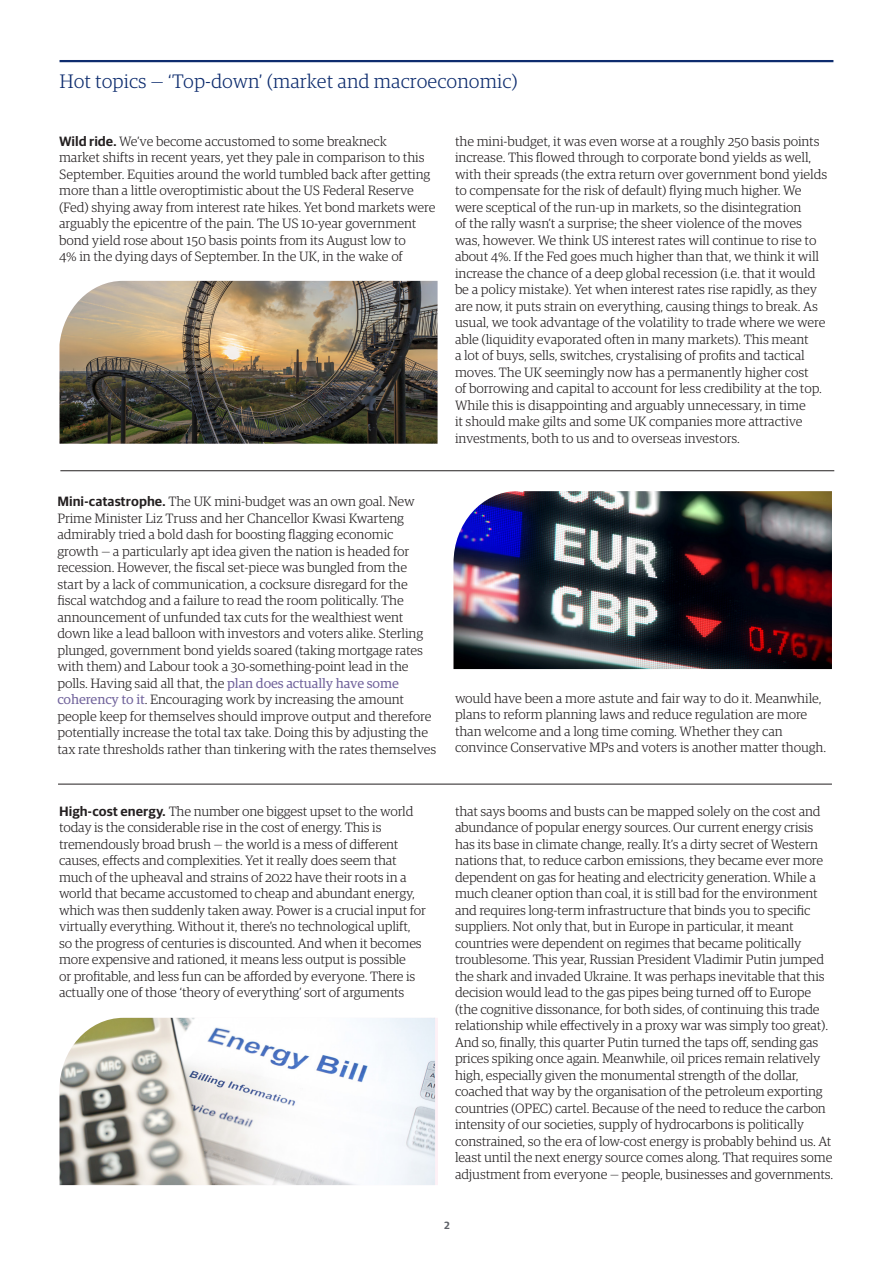
<style>
.page{position:relative;width:893px;height:1263px;background:#fff}
.page>*{position:absolute;margin:0;border:0;box-sizing:border-box;transform-origin:0 0}
.Part_headings{font:300 19.5px "Guardian RTB Egyp";color:#0d2c6e}
.Fund_commentary{font:300 13.5px/16.5px "Guardian RTB Egyp";letter-spacing:-.015em;color:#231f20}
.t1{font:600 10.5px "Guardian RTB Sans";color:#5d6067}
.s1{font-family:"Guardian RTB Sans";font-weight:600}
.s2{font-weight:400;color:#70629b}
</style>
<div class="page">
<hr style="left:60px;top:60px;width:773px;height:2px;background:#0d2c6e">
<hr style="left:60px;top:470px;width:774px;height:1px;background:#231f20">
<hr style="left:58px;top:784px;width:774px;height:1px;background:#231f20">
<img style="left:60px;top:281px;width:378px;height:163px">
<img style="left:453px;top:491px;width:379px;height:178px">
<img style="left:60px;top:1018px;width:375px;height:167px">
<p class="Part_headings" style="left:60px;top:68px;width:460px">Hot topics — ‘Top-down’ (market and macroeconomic)</p>
<p class="Fund_commentary" style="left:59px;top:132px;width:378px"><span class="s1">Wild ride.</span> We’ve become accustomed to some breakneck<br>market shifts in recent years, yet they pale in comparison to this September. Equities around the world tumbled back after getting more than a little overoptimistic about the US Federal Reserve (Fed) shying away from interest rate hikes. Yet bond markets were arguably the epicentre of the pain. The US 10-year government bond yield rose about 150 basis points from its August low to<br>4% in the dying days of September. In the UK, in the wake of</p>
<p class="Fund_commentary" style="left:455px;top:132px;width:374px">the mini-budget, it was even worse at a roughly 250 basis points increase. This flowed through to corporate bond yields as well, with their spreads (the extra return over government bond yields to compensate for the risk of default) flying much higher. We were sceptical of the run-up in markets, so the disintegration<br>of the rally wasn’t a surprise; the sheer violence of the moves was, however. We think US interest rates will continue to rise to about 4%. If the Fed goes much higher than that, we think it will increase the chance of a deep global recession (i.e. that it would be a policy mistake). Yet when interest rates rise rapidly, as they are now, it puts strain on everything, causing things to break. As usual, we took advantage of the volatility to trade where we were able (liquidity evaporated often in many markets). This meant<br>a lot of buys, sells, switches, crystalising of profits and tactical moves. The UK seemingly now has a permanently higher cost<br>of borrowing and capital to account for less credibility at the top.<br>While this is disappointing and arguably unnecessary, in time<br>it should make gilts and some UK companies more attractive investments, both to us and to overseas investors.</p>
<p class="Fund_commentary" style="left:57px;top:492px;width:380px"><span class="s1">Mini-catastrophe.</span> The UK mini-budget was an own goal. New Prime Minister Liz Truss and her Chancellor Kwasi Kwarteng admirably tried a bold dash for boosting flagging economic growth — a particularly apt idea given the nation is headed for recession. However, the fiscal set-piece was bungled from the start by a lack of communication, a cocksure disregard for the fiscal watchdog and a failure to read the room politically. The announcement of unfunded tax cuts for the wealthiest went down like a lead balloon with investors and voters alike. Sterling plunged, government bond yields soared (taking mortgage rates with them) and Labour took a 30-something-point lead in the polls. Having said all that, the <span class="s2">plan does actually have some coherency to it</span>. Encouraging work by increasing the amount people keep for themselves should improve output and therefore potentially increase the total tax take. Doing this by adjusting the tax rate thresholds rather than tinkering with the rates themselves</p>
<p class="Fund_commentary" style="left:455px;top:689px;width:373px">would have been a more astute and fair way to do it. Meanwhile, plans to reform planning laws and reduce regulation are more than welcome and a long time coming. Whether they can convince Conservative MPs and voters is another matter though.</p>
<p class="Fund_commentary" style="left:59px;top:802px;width:368px"><span class="s1">High-cost energy.</span> The number one biggest upset to the world today is the considerable rise in the cost of energy. This is tremendously broad brush — the world is a mess of different causes, effects and complexities. Yet it really does seem that much of the upheaval and strains of 2022 have their roots in a world that became accustomed to cheap and abundant energy, which was then suddenly taken away. Power is a crucial input for virtually everything. Without it, there’s no technological uplift, so the progress of centuries is discounted. And when it becomes more expensive and rationed, it means less output is possible<br>or profitable, and less fun can be afforded by everyone. There is actually one of those ‘theory of everything’ sort of arguments</p>
<p class="Fund_commentary" style="left:455px;top:802px;width:380px">that says booms and busts can be mapped solely on the cost and abundance of popular energy sources. Our current energy crisis has its base in climate change, really. It’s a dirty secret of Western nations that, to reduce carbon emissions, they became ever more dependent on gas for heating and electricity generation. While a much cleaner option than coal, it is still bad for the environment and requires long-term infrastructure that binds you to specific suppliers. Not only that, but in Europe in particular, it meant countries were dependent on regimes that became politically troublesome. This year, Russian President Vladimir Putin jumped the shark and invaded Ukraine. It was perhaps inevitable that this decision would lead to the gas pipes being turned off to Europe (the cognitive dissonance, for both sides, of continuing this trade relationship while effectively in a proxy war was simply too great).<br>And so, finally, this quarter Putin turned the taps off, sending gas prices spiking once again. Meanwhile, oil prices remain relatively high, especially given the monumental strength of the dollar, coached that way by the organisation of the petroleum exporting countries (OPEC) cartel. Because of the need to reduce the carbon intensity of our societies, supply of hydrocarbons is politically constrained, so the era of low-cost energy is probably behind us. At least until the next energy source comes along. That requires some adjustment from everyone — people, businesses and governments.</p>
<p class="t1" style="left:444px;top:1218px;width:8px">2</p>
</div>
